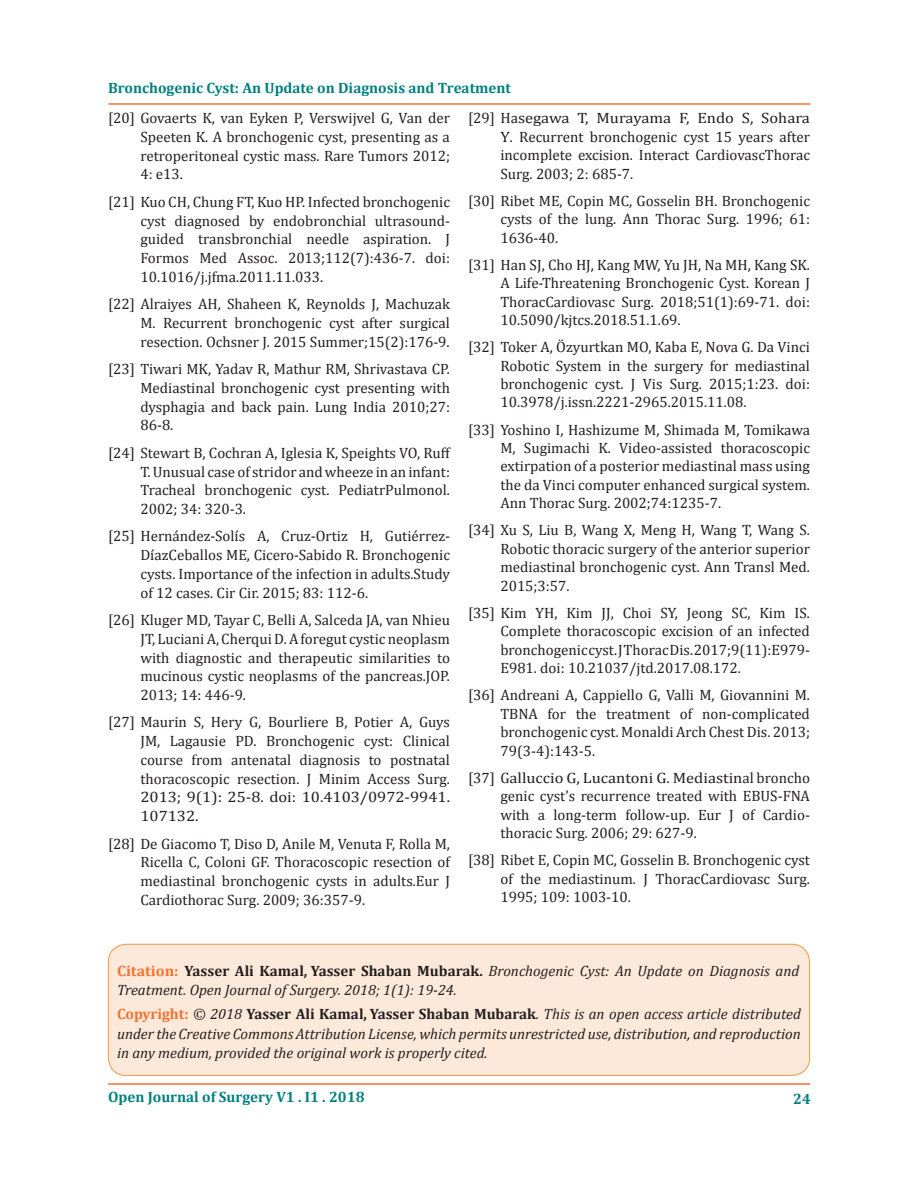
<style>
.page{position:relative;width:918px;height:1188px;background:#fff}
.page>*{position:absolute;margin:0;border:0;box-sizing:border-box;transform-origin:0 0}
.desc{font:15px/18.8px "Cambria";color:#231f20;text-align:justify}
.t1{font:italic 15px/19.5px "Cambria";color:#231f20}
.t2{font:700 15px "Cambria";color:#008080}
.s1{font-weight:700;font-style:normal;color:#f37131}
.s2{font-weight:700;font-style:normal}
</style>
<div class="page">
<hr style="left:108px;top:1083px;width:702px;height:2px;background:#f37232">
<hr style="left:108px;top:103px;width:702px;height:2px;background:#f37232">
<div style="left:108px;top:944px;width:702px;height:131px;background:#fde9d9;border-radius:18px"></div>
<div style="left:108px;top:944px;width:702px;height:132px;border:1px solid #f79646;border-radius:18px"></div>
<p class="t2" style="left:108px;top:77px;width:405px">Bronchogenic Cyst: An Update on Diagnosis and Treatment</p>
<p class="desc" style="left:140px;top:109px;width:311px;text-indent:-32px">[20] Govaerts K, van Eyken P, Verswijvel G, Van der Speeten K. A bronchogenic cyst, presenting as a retroperitoneal cystic mass. Rare Tumors 2012; 4: e13.</p>
<p class="desc" style="left:140px;top:192px;width:311px;text-indent:-32px">[21] Kuo CH, Chung FT, Kuo HP. Infected bronchogenic cyst diagnosed by endobronchial ultrasound&shy;guided transbronchial needle aspiration. J Formos Med Assoc. 2013;112(7):436-7. doi:<br>10.1016/j.jfma.2011.11.033.</p>
<p class="desc" style="left:140px;top:295px;width:311px;text-indent:-32px">[22] Alraiyes AH, Shaheen K, Reynolds J, Machuzak M. Recurrent bronchogenic cyst after surgical resection. Ochsner J. 2015 Summer;15(2):176-9.</p>
<p class="desc" style="left:140px;top:360px;width:311px;text-indent:-32px">[23] Tiwari MK, Yadav R, Mathur RM, Shrivastava CP.<br>Mediastinal bronchogenic cyst presenting with dysphagia and back pain. Lung India 2010;27:<br>86‑8.</p>
<p class="desc" style="left:140px;top:443px;width:312px;text-indent:-32px">[24] Stewart B, Cochran A, Iglesia K, Speights VO, Ruff T. Unusual case of stridor and wheeze in an infant:<br>Tracheal bronchogenic cyst. PediatrPulmonol.<br>2002; 34: 320‑3.</p>
<p class="desc" style="left:140px;top:527px;width:311px;text-indent:-32px">[25] Hernández‑Solís A, Cruz‑Ortiz H, Gutiérrez‑ DíazCeballos ME, Cicero‑Sabido R. Bronchogenic cysts. Importance of the infection in adults.Study of 12 cases. Cir Cir. 2015; 83: 112‑6.</p>
<p class="desc" style="left:140px;top:610px;width:311px;text-indent:-32px">[26] Kluger MD, Tayar C, Belli A, Salceda JA, van Nhieu JT, Luciani A, Cherqui D. A foregut cystic neoplasm with diagnostic and therapeutic similarities to mucinous cystic neoplasms of the pancreas.JOP.<br>2013; 14: 446‑9.</p>
<p class="desc" style="left:140px;top:713px;width:311px;text-indent:-32px">[27] Maurin S, Hery G, Bourliere B, Potier A, Guys JM, Lagausie PD. Bronchogenic cyst: Clinical course from antenatal diagnosis to postnatal thoracoscopic resection. J Minim Access Surg.<br>2013; 9(1): 25-8. doi: 10.4103/0972-9941.<br>107132.</p>
<p class="desc" style="left:140px;top:834px;width:311px;text-indent:-32px">[28] De Giacomo T, Diso D, Anile M, Venuta F, Rolla M, Ricella C, Coloni GF. Thoracoscopic resection of mediastinal bronchogenic cysts in adults.Eur J Cardiothorac Surg. 2009; 36:357-9.</p>
<p class="desc" style="left:500px;top:109px;width:311px;text-indent:-32px">[29] Hasegawa T, Murayama F, Endo S, Sohara Y. Recurrent bronchogenic cyst 15 years after incomplete excision. Interact CardiovascThorac Surg. 2003; 2: 685-7.</p>
<p class="desc" style="left:500px;top:191px;width:311px;text-indent:-32px">[30] Ribet ME, Copin MC, Gosselin BH. Bronchogenic cysts of the lung. Ann Thorac Surg. 1996; 61:<br>1636-40.</p>
<p class="desc" style="left:500px;top:255px;width:311px;text-indent:-32px">[31] Han SJ, Cho HJ, Kang MW, Yu JH, Na MH, Kang SK.<br>A Life-Threatening Bronchogenic Cyst. Korean J ThoracCardiovasc Surg. 2018;51(1):69-71. doi:<br>10.5090/kjtcs.2018.51.1.69.</p>
<p class="desc" style="left:500px;top:338px;width:311px;text-indent:-32px">[32] Toker A, Özyurtkan MO, Kaba E, Nova G. Da Vinci Robotic System in the surgery for mediastinal bronchogenic cyst. J Vis Surg. 2015;1:23. doi:<br>10.3978/j.issn.2221-2965.2015.11.08.</p>
<p class="desc" style="left:500px;top:420px;width:311px;text-indent:-32px">[33] Yoshino I, Hashizume M, Shimada M, Tomikawa M, Sugimachi K. Video-assisted thoracoscopic extirpation of a posterior mediastinal mass using the da Vinci computer enhanced surgical system.<br>Ann Thorac Surg. 2002;74:1235-7.</p>
<p class="desc" style="left:500px;top:521px;width:311px;text-indent:-32px">[34] Xu S, Liu B, Wang X, Meng H, Wang T, Wang S.<br>Robotic thoracic surgery of the anterior superior mediastinal bronchogenic cyst. Ann Transl Med.<br>2015;3:57.</p>
<p class="desc" style="left:500px;top:603px;width:311px;text-indent:-32px">[35] Kim YH, Kim JJ, Choi SY, Jeong SC, Kim IS.<br>Complete thoracoscopic excision of an infected bronchogenic cyst. J Thorac Dis. 2017;9(11):E979- E981. doi: 10.21037/jtd.2017.08.172.</p>
<p class="desc" style="left:500px;top:686px;width:311px;text-indent:-32px">[36] Andreani A, Cappiello G, Valli M, Giovannini M.<br>TBNA for the treatment of non-complicated bronchogenic cyst. Monaldi Arch Chest Dis. 2013; 79(3-4):143-5.</p>
<p class="desc" style="left:500px;top:768px;width:311px;text-indent:-32px">[37] Galluccio G, Lucantoni G. Mediastinal broncho genic cyst’s recurrence treated with EBUS-FNA with a long-term follow-up. Eur J of Cardio&shy;thoracic Surg. 2006; 29: 627-9.</p>
<p class="desc" style="left:500px;top:851px;width:311px;text-indent:-32px">[38] Ribet E, Copin MC, Gosselin B. Bronchogenic cyst of the mediastinum. J ThoracCardiovasc Surg.<br>1995; 109: 1003-10.</p>
<p class="t1" style="left:117px;top:960px;width:684px"><span class="s1">Citation:</span> <span class="s2">Yasser Ali Kamal, Yasser Shaban Mubarak.</span> Bronchogenic Cyst: An Update on Diagnosis and<br>Treatment. Open Journal of Surgery. 2018; 1(1): 19-24.</p>
<p class="t1" style="left:117px;top:1004px;width:685px;text-align:justify"><span class="s1">Copyright:</span> © 2018 <span class="s2">Yasser Ali Kamal, Yasser Shaban Mubarak</span>. This is an open access article distributed under the Creative Commons Attribution License, which permits unrestricted use, distribution, and reproduction in any medium, provided the original work is properly cited.</p>
<p class="t2" style="left:108px;top:1086px;width:258px">Open Journal of Surgery V1 . I1 . 2018</p>
<p class="t2" style="left:793px;top:1089px;width:19px">24</p>
</div>
